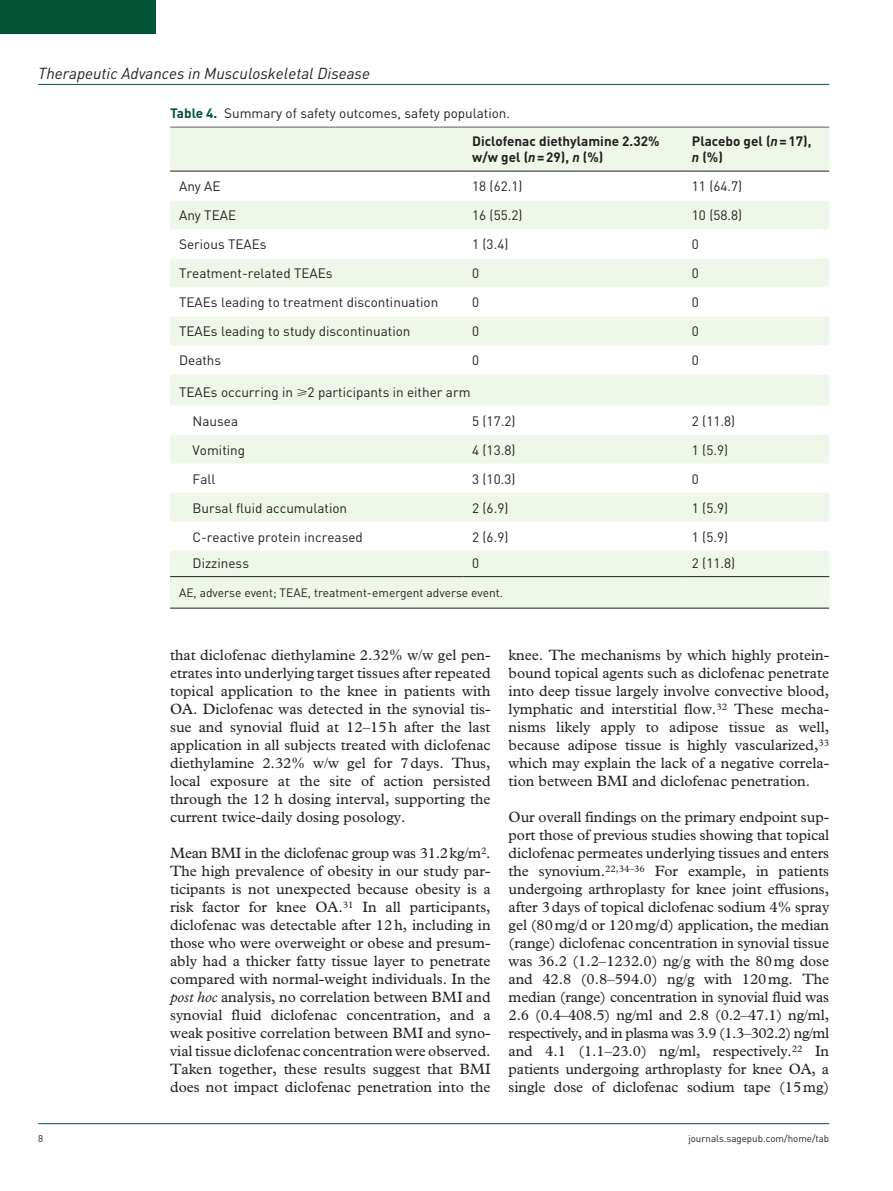
<style>
.page{position:relative;width:893px;height:1191px;background:#fff}
.page>*{position:absolute;margin:0;border:0;box-sizing:border-box;transform-origin:0 0}
.t1{font:italic 15.75px "DIN";color:#231f20}
.t2{font:15px/18px "Plantin Std";color:#231f20;text-align:justify}
.t3{font:13.5px/28.5px "DIN";color:#231f20}
.t4{font:700 13.5px/15.8px "DIN";color:#231f20}
.t5{font:12px "DIN";color:#231f20}
.t6{font:9.75px "DIN";color:#231f20}
.s1{font-weight:700;color:#015436}
.s2{font-weight:700}
.s3{font-style:italic}
</style>
<div class="page">
<hr style="left:38px;top:84px;width:791px;height:1px;background:#015436">
<hr style="left:38px;top:1123px;width:791px;height:1px;background:#015436">
<div style="left:0;top:0;width:155px;height:34px;background:#015436"></div>
<div style="left:170px;top:561px;width:659px;height:47px;background:#eff7ea"></div>
<hr style="left:170px;top:127px;width:659px;height:1px;background:#231f20">
<hr style="left:170px;top:608px;width:659px;height:1px;background:#231f20">
<div style="left:170px;top:128px;width:659px;height:433px;background:#eff7ea"></div>
<svg style="left:170px;top:172px;width:659px;height:378px"></svg>
<hr style="left:170px;top:171px;width:293px;height:1px;background:#231f20">
<hr style="left:463px;top:171px;width:220px;height:1px;background:#231f20">
<hr style="left:683px;top:171px;width:146px;height:1px;background:#231f20">
<hr style="left:170px;top:576px;width:293px;height:1px;background:#231f20">
<hr style="left:463px;top:576px;width:220px;height:1px;background:#231f20">
<hr style="left:683px;top:576px;width:146px;height:1px;background:#231f20">
<p class="t1" style="left:38px;top:63px;width:333px">Therapeutic Advances in Musculoskeletal Disease</p>
<p class="t3" style="left:472px;top:98px;width:189px;text-indent:-302px"><span class="s1">Table 4.</span> Summary of safety outcomes, safety population.<br><span class="s2">Diclofenac diethylamine 2.32%</span></p>
<p class="t4" style="left:472px;top:149px;width:133px">w/w gel (<span class="s3">n</span>=29), <span class="s3">n</span> (%)</p>
<p class="t4" style="left:692px;top:133px;width:121px">Placebo gel (<span class="s3">n</span>=17), <span class="s3">n</span> (%)</p>
<p class="t3" style="left:179px;top:172px;width:43px">Any AE</p>
<p class="t3" style="left:472px;top:172px;width:52px">18 (62.1)</p>
<p class="t3" style="left:692px;top:172px;width:52px">11 (64.7)</p>
<p class="t3" style="left:179px;top:201px;width:59px">Any TEAE</p>
<p class="t3" style="left:472px;top:201px;width:52px">16 (55.2)</p>
<p class="t3" style="left:692px;top:201px;width:52px">10 (58.8)</p>
<p class="t3" style="left:179px;top:230px;width:89px">Serious TEAEs</p>
<p class="t3" style="left:472px;top:230px;width:38px">1 (3.4)</p>
<p class="t3" style="left:692px;top:230px;width:9px">0</p>
<p class="t3" style="left:179px;top:259px;width:155px">Treatment-related TEAEs</p>
<p class="t3" style="left:472px;top:259px;width:9px">0</p>
<p class="t3" style="left:692px;top:259px;width:9px">0</p>
<p class="t3" style="left:179px;top:288px;width:261px">TEAEs leading to treatment discontinuation</p>
<p class="t3" style="left:472px;top:288px;width:9px">0</p>
<p class="t3" style="left:692px;top:288px;width:9px">0</p>
<p class="t3" style="left:179px;top:317px;width:233px">TEAEs leading to study discontinuation</p>
<p class="t3" style="left:472px;top:317px;width:9px">0</p>
<p class="t3" style="left:692px;top:317px;width:9px">0</p>
<p class="t3" style="left:179px;top:346px;width:44px">Deaths</p>
<p class="t3" style="left:472px;top:346px;width:9px">0</p>
<p class="t3" style="left:692px;top:346px;width:9px">0</p>
<p class="t3" style="left:193px;top:377px;width:279px;line-height:29px;text-indent:-14px">TEAEs occurring in ⩾2 participants in either arm<br>Nausea</p>
<p class="t3" style="left:472px;top:406px;width:45px">5 (17.2)</p>
<p class="t3" style="left:692px;top:406px;width:45px">2 (11.8)</p>
<p class="t3" style="left:193px;top:435px;width:54px">Vomiting</p>
<p class="t3" style="left:472px;top:435px;width:45px">4 (13.8)</p>
<p class="t3" style="left:692px;top:435px;width:38px">1 (5.9)</p>
<p class="t3" style="left:193px;top:464px;width:24px">Fall</p>
<p class="t3" style="left:472px;top:464px;width:45px">3 (10.3)</p>
<p class="t3" style="left:692px;top:464px;width:9px">0</p>
<p class="t3" style="left:193px;top:493px;width:156px">Bursal fluid accumulation</p>
<p class="t3" style="left:472px;top:493px;width:38px">2 (6.9)</p>
<p class="t3" style="left:692px;top:493px;width:38px">1 (5.9)</p>
<p class="t3" style="left:193px;top:522px;width:172px">C-reactive protein increased</p>
<p class="t3" style="left:472px;top:522px;width:38px">2 (6.9)</p>
<p class="t3" style="left:692px;top:522px;width:38px">1 (5.9)</p>
<p class="t3" style="left:193px;top:548px;width:58px">Dizziness</p>
<p class="t3" style="left:472px;top:548px;width:9px">0</p>
<p class="t3" style="left:692px;top:548px;width:45px">2 (11.8)</p>
<p class="t5" style="left:179px;top:585px;width:326px">AE, adverse event; TEAE, treatment-emergent adverse event.</p>
<p class="t2" style="left:170px;top:646px;width:322px">that diclofenac diethylamine 2.32% w/w gel pen&shy;etrates into underlying target tissues after repeated topical application to the knee in patients with OA. Diclofenac was detected in the synovial tis&shy;sue and synovial fluid at 12–15h after the last application in all subjects treated with diclofenac diethylamine 2.32% w/w gel for 7days. Thus, local exposure at the site of action persisted through the 12 h dosing interval, supporting the current twice-daily dosing posology.</p>
<p class="t2" style="left:170px;top:844px;width:322px">Mean BMI in the diclofenac group was 31.2kg/m<sup>2</sup>.<br>The high prevalence of obesity in our study par&shy;ticipants is not unexpected because obesity is a risk factor for knee OA.<sup>31</sup> In all participants, diclofenac was detectable after 12h, including in those who were overweight or obese and presum&shy;ably had a thicker fatty tissue layer to penetrate compared with normal-weight individuals. In the <span class="s3">post hoc</span> analysis, no correlation between BMI and synovial fluid diclofenac concentration, and a weak positive correlation between BMI and syno&shy;vial tissue diclofenac concentration were observed.<br>Taken together, these results suggest that BMI does not impact diclofenac penetration into the</p>
<p class="t2" style="left:509px;top:646px;width:322px">knee. The mechanisms by which highly protein&shy;bound topical agents such as diclofenac penetrate into deep tissue largely involve convective blood, lymphatic and interstitial flow.<sup>32</sup> These mecha&shy;nisms likely apply to adipose tissue as well, because adipose tissue is highly vascularized,<sup>33 </sup>which may explain the lack of a negative correla&shy;tion between BMI and diclofenac penetration.</p>
<p class="t2" style="left:509px;top:808px;width:322px">Our overall findings on the primary endpoint sup&shy;port those of previous studies showing that topical diclofenac permeates underlying tissues and enters the synovium.<sup>22,34–36</sup> For example, in patients undergoing arthroplasty for knee joint effusions, after 3days of topical diclofenac sodium 4% spray gel (80mg/d or 120mg/d) application, the median (range) diclofenac concentration in synovial tissue was 36.2 (1.2–1232.0) ng/g with the 80mg dose and 42.8 (0.8–594.0) ng/g with 120mg. The median (range) concentration in synovial fluid was 2.6 (0.4–408.5) ng/ml and 2.8 (0.2–47.1) ng/ml, respectively, and in plasma was 3.9 (1.3–302.2) ng/ml and 4.1 (1.1–23.0) ng/ml, respectively.<sup>22</sup> In patients undergoing arthroplasty for knee OA, a single dose of diclofenac sodium tape (15mg)</p>
<p class="t6" style="left:38px;top:1132px;width:7px">8</p>
<p class="t6" style="left:688px;top:1132px;width:142px">journals.sagepub.com/home/tab</p>
</div>
